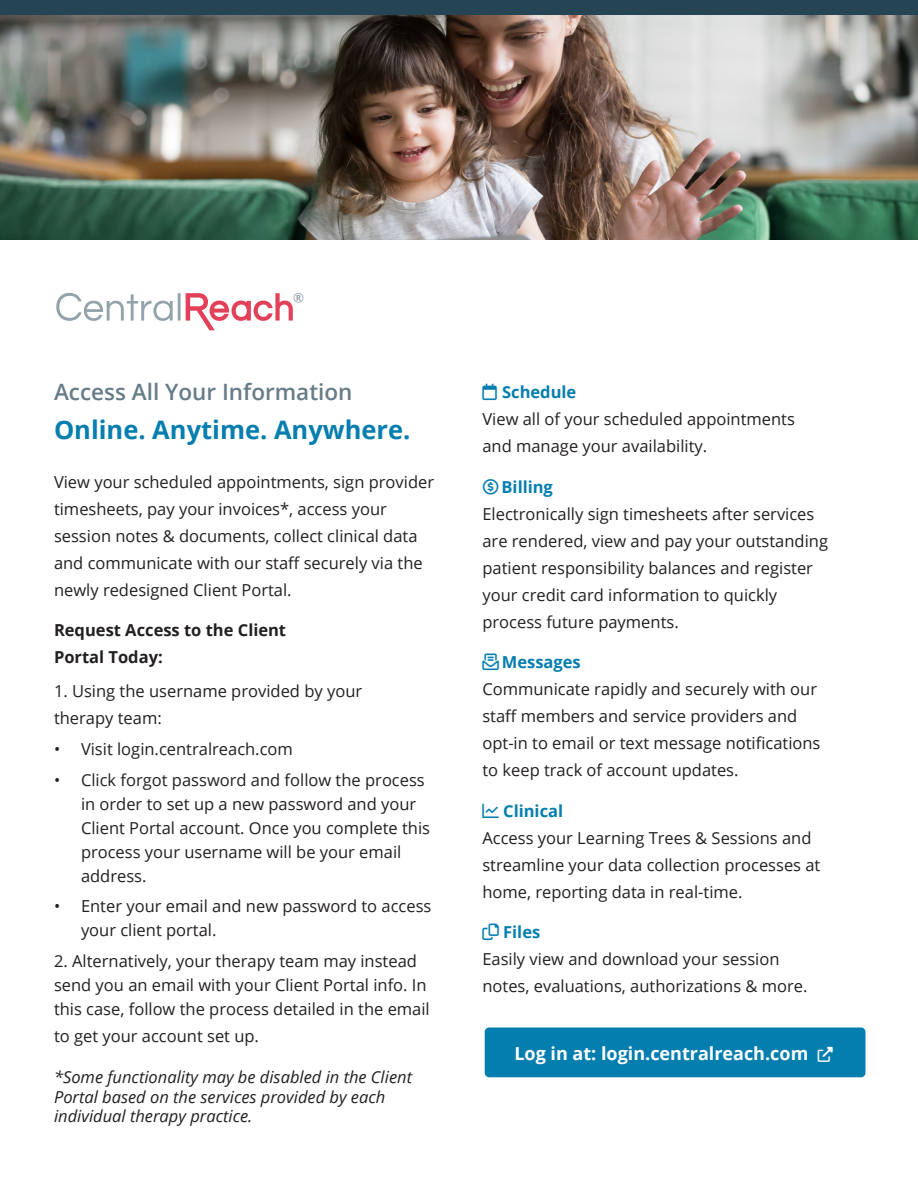
<style>
.page{position:relative;width:918px;height:1188px;background:#fff}
.page>*{position:absolute;margin:0;border:0;box-sizing:border-box;transform-origin:0 0}
.t1{font:700 25.5px "Open Sans";color:#047eaf}
.t2{font:600 22.5px "Open Sans";color:#667c88}
.t3{font:700 18px "Open Sans";color:#fff}
.t4{font:16.5px/24px "Open Sans";color:#231f20}
.t5{font:italic 16.5px/19.8px "Open Sans";color:#231f20}
.t6{font:700 16.5px "Open Sans";color:#047eaf}
.t7{font:700 16.5px "Open Sans";color:#231f20}
</style>
<div class="page">
<div style="left:0;top:0;width:918px;height:15px;background:#254555"></div>
<svg style="left:56px;top:293px;width:117px;height:28px"></svg>
<hr style="left:178px;top:293px;width:3px;height:28px;background:#92a3aa">
<svg style="left:186px;top:293px;width:117px;height:37px"></svg>
<img style="left:0;top:15px;width:918px;height:225px">
<div style="left:485px;top:1028px;width:381px;height:49px;background:#047eaf;border-radius:4px"></div>
<p class="t2" style="left:54px;top:376px;width:300px">Access All Your Information</p>
<p class="t1" style="left:54px;top:412px;width:358px">Online. Anytime. Anywhere.</p>
<p class="t4" style="left:54px;top:468px;width:382px;line-height:27px">View your scheduled appointments, sign provider timesheets, pay your invoices*, access your session notes &amp; documents, collect clinical data and communicate with our staff securely via the newly redesigned Client Portal.</p>
<p class="t7" style="left:54px;top:619px;width:234px">Request Access to the Client</p>
<p class="t7" style="left:54px;top:646px;width:110px">Portal Today:</p>
<p class="t4" style="left:54px;top:677px;width:310px;line-height:27px">1. Using the username provided by your therapy team:</p>
<p class="t4" style="left:54px;top:736px;width:240px">• Visit login.centralreach.com</p>
<p class="t4" style="left:81px;top:767px;width:351px;text-indent:-27px">• Click forgot password and follow the process in order to set up a new password and your Client Portal account. Once you complete this process your username will be your email address.</p>
<p class="t4" style="left:81px;top:894px;width:352px;text-indent:-27px">• Enter your email and new password to access your client portal.</p>
<p class="t4" style="left:54px;top:949px;width:377px">2. Alternatively, your therapy team may instead send you an email with your Client Portal info. In this case, follow the process detailed in the email</p>
<p class="t4" style="left:54px;top:1024px;width:207px">to get your account set up.</p>
<p class="t5" style="left:54px;top:1066px;width:360px">*Some functionality may be disabled in the Client<br>Portal based on the services provided by each individual therapy practice.</p>
<p class="t6" style="left:482px;top:381px;width:95px">●■ Schedule</p>
<p class="t4" style="left:482px;top:407px;width:314px">View all of your scheduled appointments</p>
<p class="t4" style="left:482px;top:434px;width:226px">and manage your availability.</p>
<p class="t6" style="left:482px;top:475px;width:72px">➔ Billing</p>
<p class="t4" style="left:482px;top:501px;width:334px">Electronically sign timesheets after services</p>
<p class="t4" style="left:482px;top:528px;width:347px">are rendered, view and pay your outstanding</p>
<p class="t4" style="left:482px;top:555px;width:332px">patient responsibility balances and register</p>
<p class="t4" style="left:482px;top:582px;width:296px">your credit card information to quickly</p>
<p class="t4" style="left:482px;top:609px;width:198px">process future payments.</p>
<p class="t6" style="left:502px;top:651px;width:80px">Messages</p>
<p class="t4" style="left:482px;top:677px;width:336px">Communicate rapidly and securely with our</p>
<p class="t4" style="left:482px;top:704px;width:316px">staff members and service providers and</p>
<p class="t4" style="left:482px;top:731px;width:340px">opt-in to email or text message notifications</p>
<p class="t4" style="left:482px;top:758px;width:258px">to keep track of account updates.</p>
<p class="t6" style="left:482px;top:799px;width:82px">▼●■ Clinical</p>
<p class="t4" style="left:482px;top:825px;width:331px">Access your Learning Trees &amp; Sessions and</p>
<p class="t4" style="left:482px;top:852px;width:339px">streamline your data collection processes at</p>
<p class="t4" style="left:482px;top:879px;width:262px">home, reporting data in real-time.</p>
<p class="t6" style="left:482px;top:921px;width:59px">□ Files</p>
<p class="t4" style="left:482px;top:947px;width:299px">Easily view and download your session</p>
<p class="t4" style="left:482px;top:974px;width:327px">notes, evaluations, authorizations &amp; more.</p>
<p class="t3" style="left:514px;top:1041px;width:295px">Log in at: login.centralreach.com</p>
</div>
